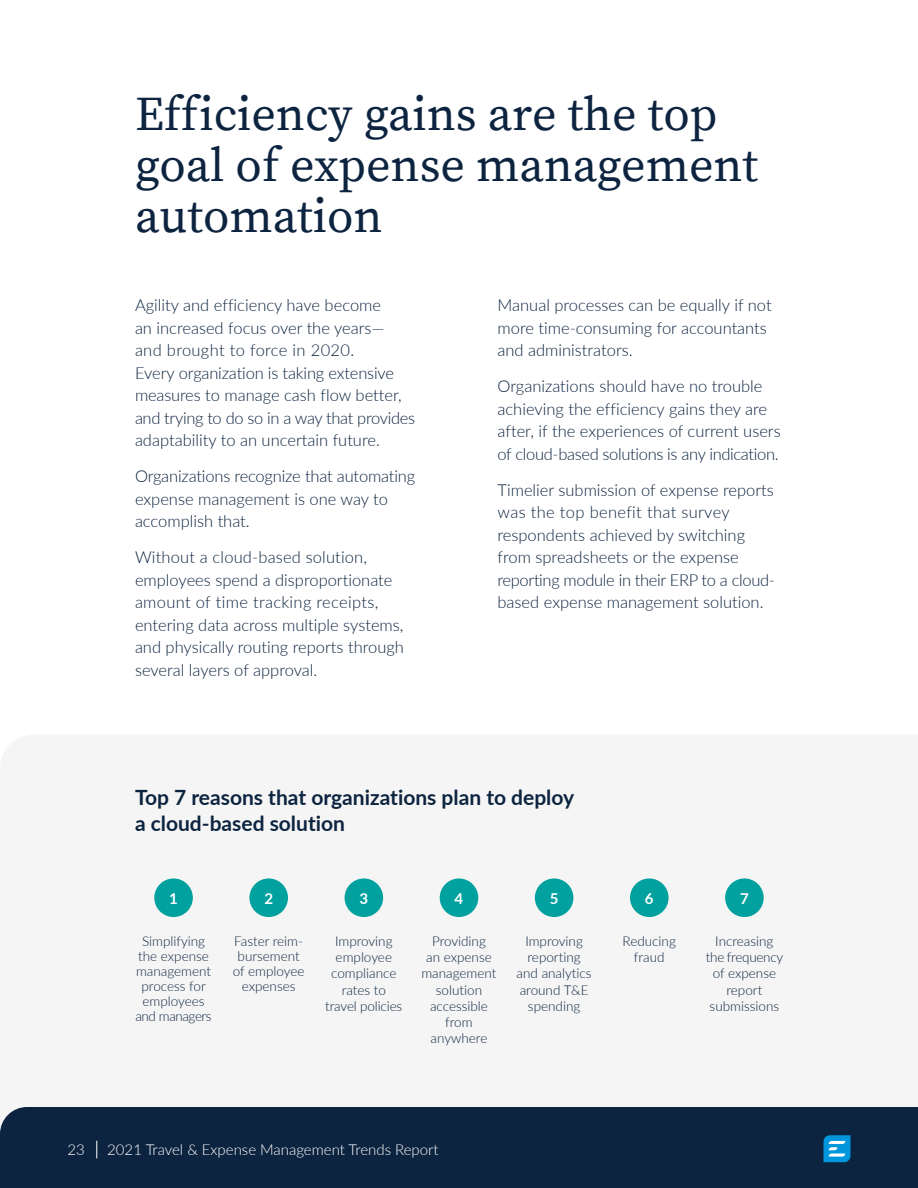
<style>
.page{position:relative;width:918px;height:1188px;background:#fff}
.page>*{position:absolute;margin:0;border:0;box-sizing:border-box;transform-origin:0 0}
.Title_or_Section__ri{font:48px/51px "Source Serif Pro";color:#0d2440}
.body_copy{font:700 21px/25.5px "Lato";color:#0d2440}
.body_copy-2{font:300 16.5px/22.5px "Lato";color:#0d2440}
.t1{font:300 15px "Lato";color:#fff}
.H3_subhead__white{font:700 15px "Lato";color:#fff}
.body_copy-3{font:300 13.5px/16.2px "Lato";color:#0d2440;text-align:center}
.Figure_label{font:300 13.5px/15px "Lato";color:#0d2440;text-align:center}
</style>
<div class="page">
<div style="left:0;top:1107px;width:918px;height:81px;background:#0d2440"></div>
<svg style="left:824px;top:1135px;width:27px;height:27px"></svg>
<svg style="left:96px;top:1141px;width:1px;height:17px"></svg>
<div style="left:154px;top:878px;width:39px;height:39px;background:#00a19e;border-radius:50%"></div>
<div style="left:249px;top:878px;width:39px;height:39px;background:#00a19e;border-radius:50%"></div>
<div style="left:345px;top:878px;width:38px;height:39px;background:#00a19e;border-radius:50%"></div>
<div style="left:440px;top:878px;width:38px;height:39px;background:#00a19e;border-radius:50%"></div>
<div style="left:535px;top:878px;width:38px;height:39px;background:#00a19e;border-radius:50%"></div>
<div style="left:630px;top:878px;width:39px;height:39px;background:#00a19e;border-radius:50%"></div>
<div style="left:725px;top:878px;width:39px;height:39px;background:#00a19e;border-radius:50%"></div>
<p class="Title_or_Section__ri" style="left:135px;top:90px;width:625px">Efficiency gains are the top goal of expense management automation</p>
<p class="body_copy-2" style="left:135px;top:293px;width:282px">Agility and efficiency have become<br>an increased focus over the years— and brought to force in 2020.<br>Every organization is taking extensive measures to manage cash flow better, and trying to do so in a way that provides adaptability to an uncertain future.</p>
<p class="body_copy-2" style="left:135px;top:464px;width:282px">Organizations recognize that automating expense management is one way to accomplish that.</p>
<p class="body_copy-2" style="left:135px;top:545px;width:270px">Without a cloud-based solution, employees spend a disproportionate amount of time tracking receipts, entering data across multiple systems, and physically routing reports through several layers of approval.</p>
<p class="body_copy-2" style="left:498px;top:293px;width:276px">Manual processes can be equally if not more time-consuming for accountants and administrators.</p>
<p class="body_copy-2" style="left:498px;top:374px;width:285px">Organizations should have no trouble achieving the efficiency gains they are after, if the experiences of current users of cloud-based solutions is any indication.</p>
<p class="body_copy-2" style="left:498px;top:478px;width:279px">Timelier submission of expense reports was the top benefit that survey respondents achieved by switching from spreadsheets or the expense reporting module in their ERP to a cloud&shy;based expense management solution.</p>
<p class="body_copy" style="left:135px;top:784px;width:441px">Top 7 reasons that organizations plan to deploy a cloud-based solution</p>
<p class="H3_subhead__white" style="left:169px;top:887px;width:10px">1</p>
<p class="H3_subhead__white" style="left:264px;top:887px;width:10px">2</p>
<p class="H3_subhead__white" style="left:360px;top:887px;width:10px">3</p>
<p class="H3_subhead__white" style="left:455px;top:887px;width:10px">4</p>
<p class="H3_subhead__white" style="left:550px;top:887px;width:10px">5</p>
<p class="H3_subhead__white" style="left:645px;top:887px;width:10px">6</p>
<p class="H3_subhead__white" style="left:740px;top:887px;width:10px">7</p>
<p class="Figure_label" style="left:135px;top:933px;width:78px">Simplifying the expense management process for employees and managers</p>
<p class="Figure_label" style="left:233px;top:933px;width:73px">Faster reim&shy;bursement of employee expenses</p>
<p class="body_copy-3" style="left:325px;top:932px;width:79px">Improving employee compliance rates to travel policies</p>
<p class="body_copy-3" style="left:421px;top:932px;width:77px">Providing<br>an expense management solution accessible from anywhere</p>
<p class="body_copy-3" style="left:517px;top:932px;width:77px">Improving reporting and analytics around T&amp;E spending</p>
<p class="body_copy-3" style="left:623px;top:932px;width:55px">Reducing fraud</p>
<p class="body_copy-3" style="left:706px;top:932px;width:79px">Increasing the frequency of expense report submissions</p>
<p class="t1" style="left:68px;top:1139px;width:19px">23</p>
<p class="t1" style="left:107px;top:1139px;width:333px">2021 Travel &amp; Expense Management Trends Report</p>
</div>
